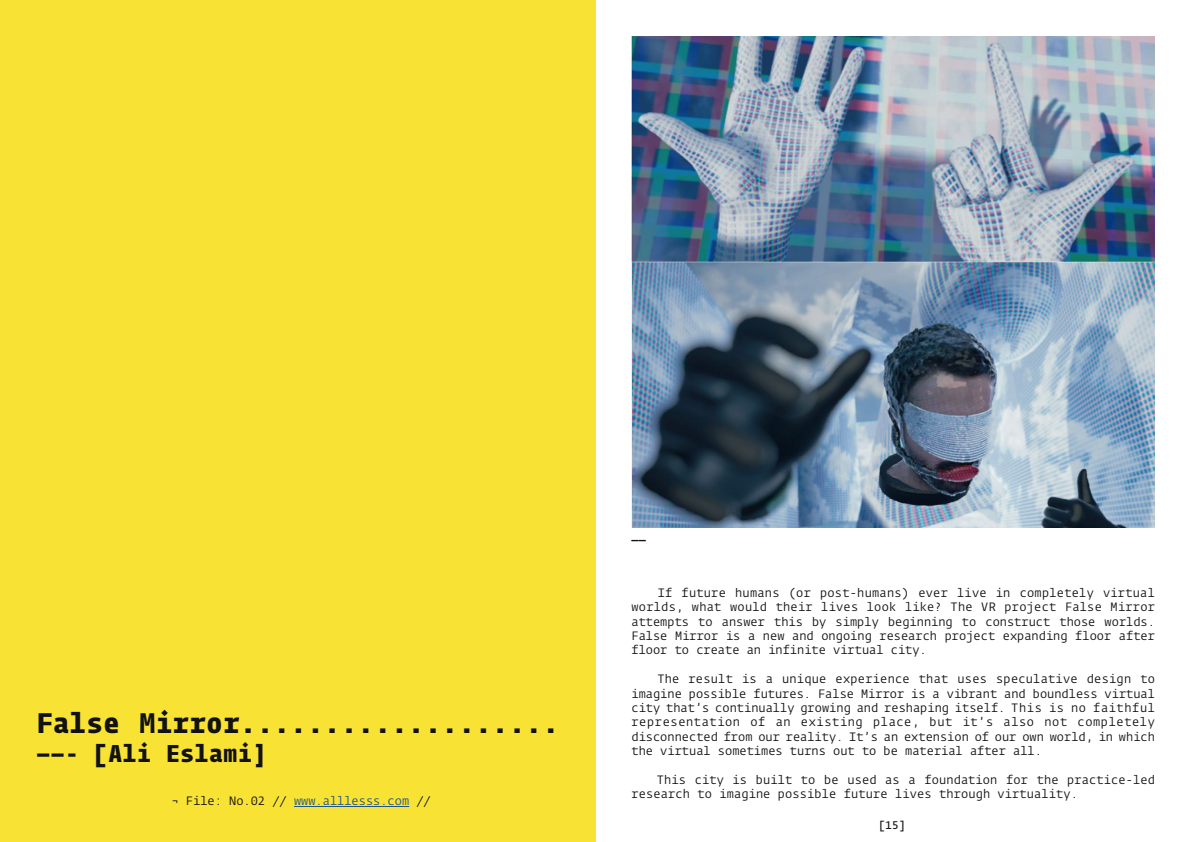
<style>
.page{position:relative;width:1191px;height:842px;background:#fff}
.page>*{position:absolute;margin:0;border:0;box-sizing:border-box;transform-origin:0 0}
.t1{font:700 28px "Fedra Mono";color:#121212}
.t2{font:700 24px "Fedra Mono";color:#121212}
.t3{font:12px/14.4px "Fedra Mono";letter-spacing:.01em;color:#121212;text-align:justify}
.t4{font:12px "Fedra Mono";color:#1f548a}
.t5{font:500 12px "Fedra Mono";color:#121212}
.t6{font:11px "Fedra Mono";color:#121212}
.s1{color:#121212}
</style>
<div class="page">
<div style="left:0;top:0;width:595px;height:842px;background:#f8e233"></div>
<hr style="left:294px;top:806px;width:115px;height:1px;background:#1f548a">
<img style="left:631px;top:36px;width:524px;height:491px">
<h1 class="t1" style="left:36px;top:705px;width:524px">False Mirror...................</h1>
<h2 class="t2" style="left:36px;top:737px;width:232px">––- [Ali Eslami]</h2>
<p class="t4" style="left:171px;top:793px;width:261px"><span class="s1">¬ File: No.02 //</span> www.alllesss.com <span class="s1">//</span></p>
<p class="t5" style="left:631px;top:527px;width:16px">__</p>
<p class="t3" style="left:631px;top:585px;width:525px;text-indent:26px">If future humans (or post-humans) ever live in completely virtual worlds, what would their lives look like? The VR project False Mirror attempts to answer this by simply beginning to construct those worlds.<br>False Mirror is a new and ongoing research project expanding floor after floor to create an infinite virtual city.</p>
<p class="t3" style="left:631px;top:672px;width:525px;text-indent:26px">The result is a unique experience that uses speculative design to imagine possible futures. False Mirror is a vibrant and boundless virtual city that’s continually growing and reshaping itself. This is no faithful representation of an existing place, but it’s also not completely disconnected from our reality. It’s an extension of our own world, in which the virtual sometimes turns out to be material after all.</p>
<p class="t3" style="left:631px;top:773px;width:525px;text-indent:25px">This city is built to be used as a foundation for the practice-led research to imagine possible future lives through virtuality.</p>
<p class="t6" style="left:879px;top:819px;width:28px">[15]</p>
</div>
